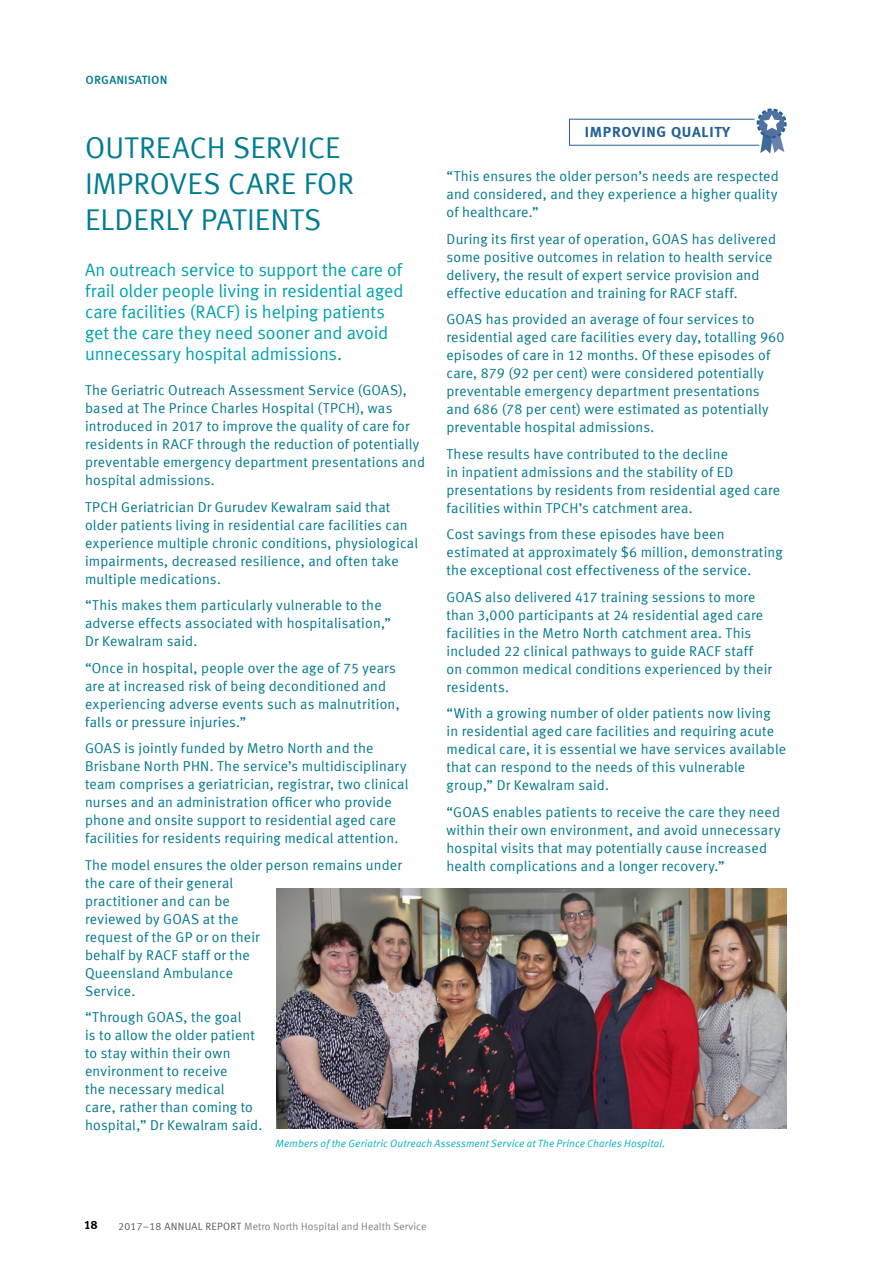
<style>
.page{position:relative;width:893px;height:1263px;background:#fff}
.page>*{position:absolute;margin:0;border:0;box-sizing:border-box;transform-origin:0 0}
.t1{font:30px/36px "Meta Normal LF";letter-spacing:.01em;color:#007c90}
.t2{font:18px/21px "Meta Normal LF";letter-spacing:-.01em;color:#00a2ae}
.t3{font:15px "Meta Bold LF";letter-spacing:.05em;color:#266093}
.t4{font:14.25px/18px "Meta Normal LF";letter-spacing:.015em;color:#00788c}
.t5{font:12px "Meta Medium LF Caps";letter-spacing:.01em;color:#00788c}
.t6{font:12px "Meta Bold LF Caps";color:#000}
.t7{font:italic 10.5px "Meta Normal LF";letter-spacing:.015em;color:#00afbb}
.t8{font:10.5px "Meta Normal LF";letter-spacing:.01em;color:#808285}
.s1{color:#58595b}
</style>
<div class="page">
<img style="left:276px;top:889px;width:510px;height:239px">
<svg style="left:569px;top:108px;width:218px;height:46px"></svg>
<p class="t5" style="left:86px;top:73px;width:83px">ORGANISATION</p>
<h1 class="t1" style="left:85px;top:129px;width:270px">OUTREACH SERVICE<br>IMPROVES CARE FOR<br>ELDERLY PATIENTS</h1>
<p class="t2" style="left:85px;top:259px;width:320px">An outreach service to support the care of frail older people living in residential aged care facilities (RACF) is helping patients get the care they need sooner and avoid unnecessary hospital admissions.</p>
<p class="t4" style="left:85px;top:381px;width:342px">The Geriatric Outreach Assessment Service (GOAS), based at The Prince Charles Hospital (TPCH), was introduced in 2017 to improve the quality of care for residents in RACF through the reduction of potentially preventable emergency department presentations and hospital admissions.</p>
<p class="t4" style="left:85px;top:498px;width:335px">TPCH Geriatrician Dr Gurudev Kewalram said that older patients living in residential care facilities can experience multiple chronic conditions, physiological impairments, decreased resilience, and often take multiple medications.</p>
<p class="t4" style="left:85px;top:596px;width:308px">“This makes them particularly vulnerable to the adverse effects associated with hospitalisation,”<br>Dr Kewalram said.</p>
<p class="t4" style="left:85px;top:659px;width:316px">“Once in hospital, people over the age of 75 years are at increased risk of being deconditioned and experiencing adverse events such as malnutrition, falls or pressure injuries.”</p>
<p class="t4" style="left:85px;top:739px;width:325px">GOAS is jointly funded by Metro North and the Brisbane North PHN. The service’s multidisciplinary team comprises a geriatrician, registrar, two clinical nurses and an administration officer who provide phone and onsite support to residential aged care facilities for residents requiring medical attention.</p>
<p class="t4" style="left:85px;top:856px;width:318px">The model ensures the older person remains under the care of their general<br>practitioner and can be<br>reviewed by GOAS at the<br>request of the GP or on their<br>behalf by RACF staff or the<br>Queensland Ambulance<br>Service.</p>
<p class="t4" style="left:85px;top:1008px;width:179px">“Through GOAS, the goal<br>is to allow the older patient to stay within their own environment to receive<br>the necessary medical<br>care, rather than coming to hospital,” Dr Kewalram said.</p>
<p class="t3" style="left:585px;top:123px;width:147px">IMPROVING QUALITY</p>
<p class="t4" style="left:446px;top:167px;width:334px;text-align:justify">“This ensures the older person’s needs are respected and considered, and they experience a higher quality of healthcare.”</p>
<p class="t4" style="left:446px;top:230px;width:331px">During its first year of operation, GOAS has delivered some positive outcomes in relation to health service delivery, the result of expert service provision and effective education and training for RACF staff.</p>
<p class="t4" style="left:446px;top:310px;width:340px">GOAS has provided an average of four services to residential aged care facilities every day, totalling 960 episodes of care in 12 months. Of these episodes of care, 879 (92 per cent) were considered potentially preventable emergency department presentations and 686 (78 per cent) were estimated as potentially preventable hospital admissions.</p>
<p class="t4" style="left:446px;top:445px;width:335px">These results have contributed to the decline<br>in inpatient admissions and the stability of ED presentations by residents from residential aged care facilities within TPCH’s catchment area.</p>
<p class="t4" style="left:446px;top:525px;width:338px">Cost savings from these episodes have been estimated at approximately $6 million, demonstrating the exceptional cost effectiveness of the service.</p>
<p class="t4" style="left:446px;top:588px;width:327px">GOAS also delivered 417 training sessions to more than 3,000 participants at 24 residential aged care facilities in the Metro North catchment area. This included 22 clinical pathways to guide RACF staff on common medical conditions experienced by their residents.</p>
<p class="t4" style="left:446px;top:704px;width:341px">“With a growing number of older patients now living<br>in residential aged care facilities and requiring acute medical care, it is essential we have services available that can respond to the needs of this vulnerable group,” Dr Kewalram said.</p>
<p class="t4" style="left:446px;top:803px;width:335px">“GOAS enables patients to receive the care they need within their own environment, and avoid unnecessary hospital visits that may potentially cause increased health complications and a longer recovery.”</p>
<p class="t7" style="left:276px;top:1137px;width:391px">Members of the Geriatric Outreach Assessment Service at The Prince Charles Hospital.</p>
<p class="t6" style="left:84px;top:1218px;width:15px">18</p>
<p class="t8" style="left:118px;top:1220px;width:310px"><span class="s1">2017–18 ANNUAL REPORT</span> Metro North Hospital and Health Service</p>
</div>
